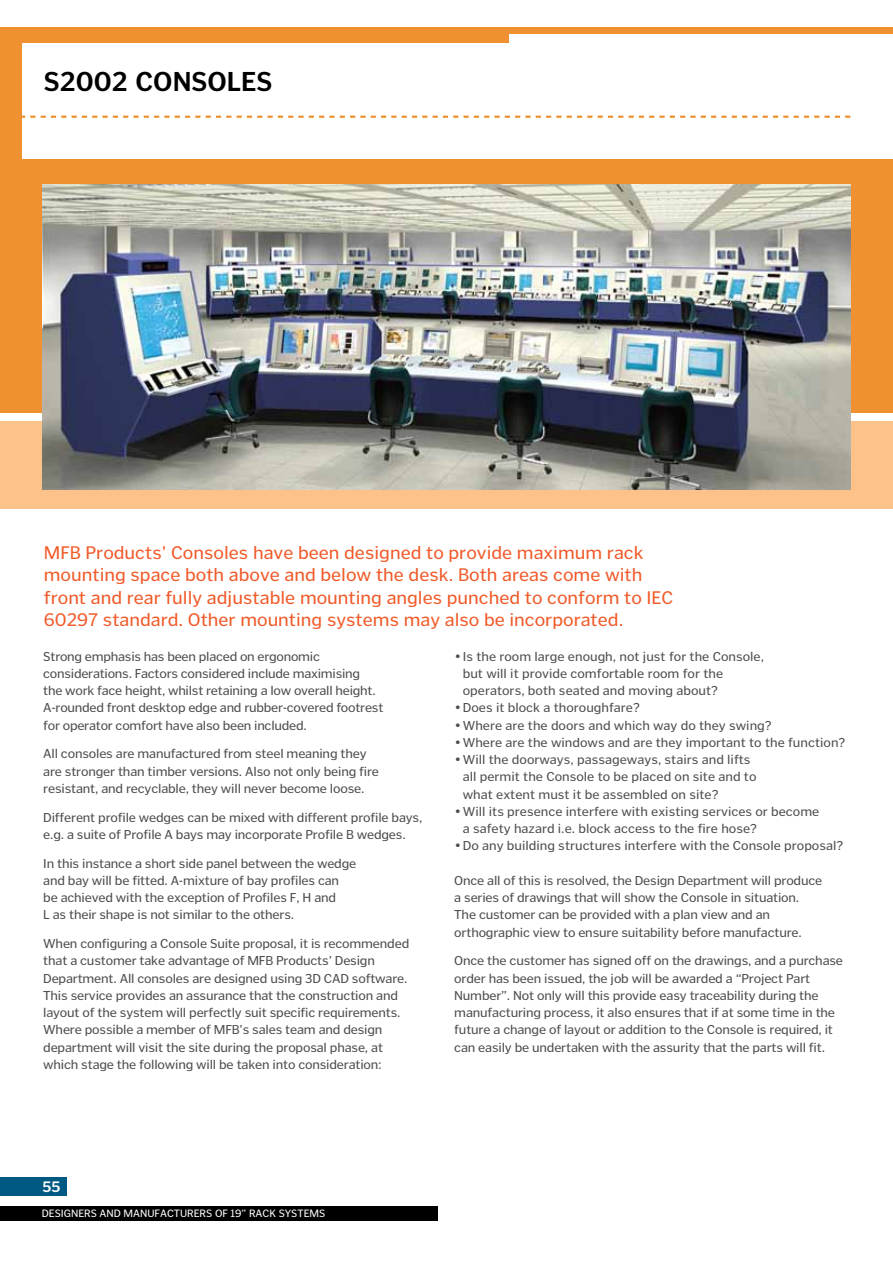
<style>
.page{position:relative;width:893px;height:1263px;background:#fff}
.page>*{position:absolute;margin:0;border:0;box-sizing:border-box;transform-origin:0 0}
.t1{font:700 27px "Poynter Text Sans";color:#000}
.t2{font:18px/22.5px "Poynter Text Sans";color:#f15a29}
.t3{font:700 15px "Poynter Text Sans";color:#fff}
.t4{font:12.75px/17.2px "Poynter Text Sans";letter-spacing:-.015em;color:#4d4d4f}
.t5{font:10.5px "Poynter Text Sans";color:#fff}
.s1{font-family:"Zurich BT";font-weight:300}
</style>
<div class="page">
<div style="left:0;top:1205px;width:437px;height:15px;background:#000"></div>
<div style="left:0;top:1178px;width:67px;height:18px;background:#005983"></div>
<div style="left:0;top:28px;width:508px;height:15px;background:#ef9131"></div>
<div style="left:0;top:28px;width:893px;height:6px;background:#ef9131"></div>
<div style="left:0;top:28px;width:21px;height:246px;background:#ef9131"></div>
<svg style="left:21px;top:116px;width:829px;height:2px"></svg>
<div style="left:0;top:159px;width:893px;height:253px;background:#ef9131"></div>
<div style="left:0;top:421px;width:893px;height:87px;background:#fcc28a"></div>
<img style="left:43px;top:185px;width:807px;height:304px">
<h1 class="t1" style="left:44px;top:66px;width:128px">S2002 CONSOLES</h1>
<p class="t2" style="left:44px;top:541px;width:631px">MFB Products’ Consoles have been designed to provide maximum rack mounting space both above and below the desk. Both areas come with front and rear fully adjustable mounting angles punched to conform to IEC 60297 standard. Other mounting systems may also be incorporated.</p>
<p class="t4" style="left:43px;top:648px;width:342px">Strong emphasis has been placed on ergonomic considerations. Factors considered include maximising<br>the work face height, whilst retaining a low overall height.<br>A‑rounded front desktop edge and rubber-covered footrest for operator comfort have also been included.</p>
<p class="t4" style="left:43px;top:745px;width:337px">All consoles are manufactured from steel meaning they are stronger than timber versions. Also not only being fire resistant, and recyclable, they will never become loose.</p>
<p class="t4" style="left:43px;top:808px;width:381px">Different profile wedges can be mixed with different profile bays, e.g. a suite of Profile A bays may incorporate Profile B wedges.</p>
<p class="t4" style="left:43px;top:854px;width:315px">I n this instance a short side panel between the wedge and bay will be fitted. A‑mixture of bay profiles can be achieved with the exception of Profiles F, H and<br>L as their shape is not similar to the others.</p>
<p class="t4" style="left:43px;top:935px;width:368px">When configuring a Console Suite proposal, it is recommended that a customer take advantage of MFB Products’ Design Department. All consoles are designed using 3D CAD software.<br>This service provides an assurance that the construction and layout of the system will perfectly suit specific requirements.<br>Where possible a member of MFB’s sales team and design department will visit the site during the proposal phase, at which stage the following will be taken into consideration:</p>
<p class="t4" style="left:463px;top:648px;width:303px;text-indent:-9px"><span class="s1">•</span>Is the room large enough, not just for the Console, but will it provide comfortable room for the operators, both seated and moving about?</p>
<p class="t4" style="left:454px;top:699px;width:187px"><span class="s1">•</span>Does it block a thoroughfare?</p>
<p class="t4" style="left:454px;top:717px;width:319px"><span class="s1">•</span>Where are the doors and which way do they swing?</p>
<p class="t4" style="left:454px;top:734px;width:393px"><span class="s1">•</span>Where are the windows and are they important to the function?</p>
<p class="t4" style="left:463px;top:751px;width:295px;text-indent:-9px"><span class="s1">•</span>Will the doorways, passageways, stairs and lifts all permit the Console to be placed on site and to what extent must it be assembled on site?</p>
<p class="t4" style="left:463px;top:803px;width:358px;text-indent:-9px"><span class="s1">•</span>Will its presence interfere with existing services or become a safety hazard i.e. block access to the fire hose?</p>
<p class="t4" style="left:454px;top:837px;width:390px"><span class="s1">•</span>Do any building structures interfere with the Console proposal?</p>
<p class="t4" style="left:454px;top:872px;width:369px">Once all of this is resolved, the Design Department will produce a series of drawings that will show the Console in situation.<br>The customer can be provided with a plan view and an orthographic view to ensure suitability before manufacture.</p>
<p class="t4" style="left:454px;top:952px;width:390px">Once the customer has signed off on the drawings, and a purchase order has been issued, the job will be awarded a “Project Part<br>N umber”. Not only will this provide easy traceability during the manufacturing process, it also ensures that if at some time in the future a change of layout or addition to the Console is required, it can easily be undertaken with the assurity that the parts will fit.</p>
<p class="t3" style="left:43px;top:1178px;width:19px">55</p>
<p class="t5" style="left:42px;top:1207px;width:285px">DESIGNERS AND MANUFACTURERS OF 19” RACK SYSTEMS</p>
</div>
